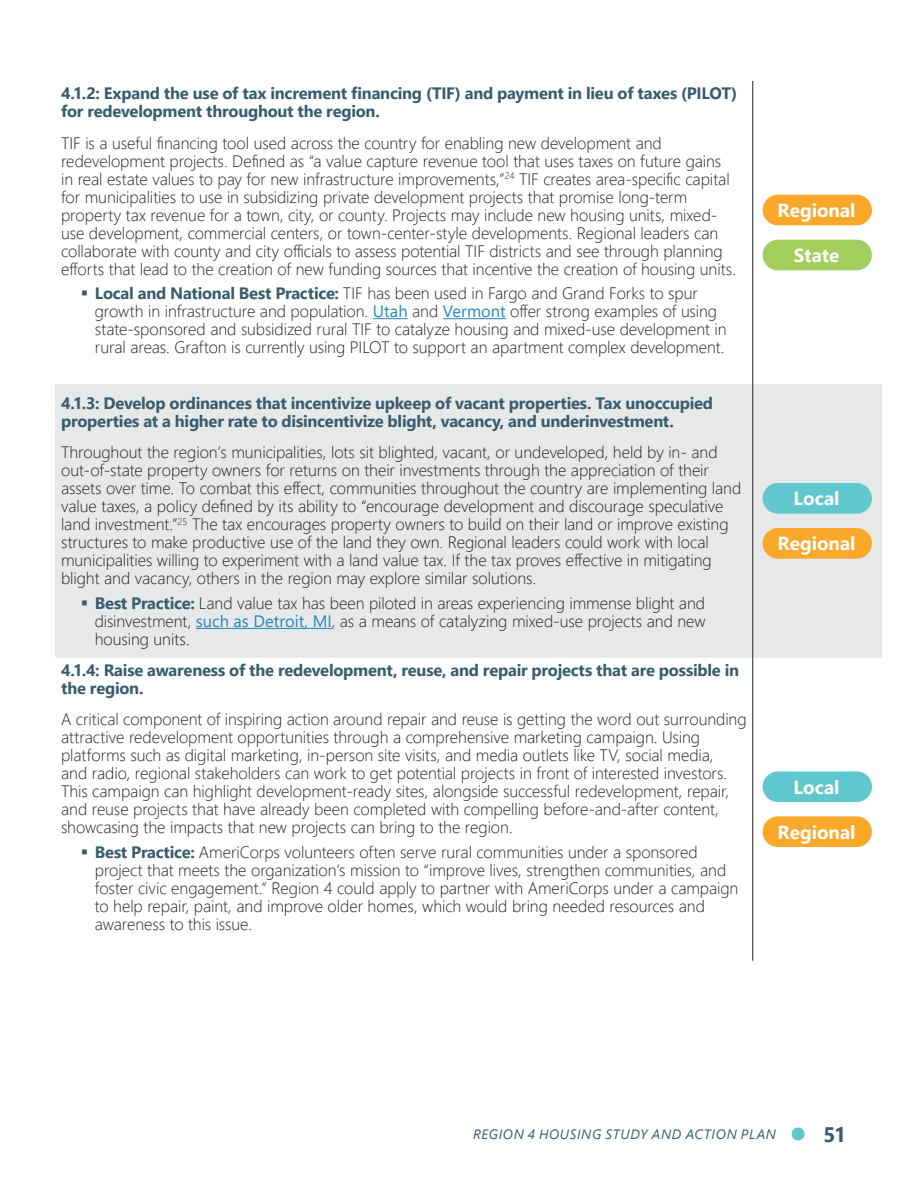
<style>
.page{position:relative;width:918px;height:1188px;background:#fff}
.page>*{position:absolute;margin:0;border:0;box-sizing:border-box;transform-origin:0 0}
.t1{font:700 21px "Segoe UI";color:#385c6f}
.t2{font:700 18.9px "Segoe UI";color:#fff}
.t3{font:300 16.5px/18px "Segoe UI";letter-spacing:-.005em;color:#231f20}
.t4{font:700 16.5px/18px "Segoe UI";letter-spacing:-.015em;color:#385c6f}
.t5{font:italic 13.5px "Segoe UI";letter-spacing:.045em;color:#385c6f}
.s1{color:#385c6f}
.s2{font-weight:700;color:#385c6f}
.s3{font-weight:400;color:#2385be}
</style>
<div class="page">
<div style="left:55px;top:384px;width:827px;height:274px;background:#e7e8e8"></div>
<hr style="left:753px;top:81px;width:1px;height:303px;background:#231f20">
<hr style="left:753px;top:384px;width:1px;height:274px;background:#231f20">
<hr style="left:753px;top:658px;width:1px;height:303px;background:#231f20">
<hr style="left:373px;top:318px;width:35px;height:1px;background:#2385be">
<hr style="left:443px;top:318px;width:63px;height:1px;background:#2385be">
<div style="left:763px;top:195px;width:109px;height:30px;background:#faa82a;border-radius:15px"></div>
<div style="left:763px;top:240px;width:109px;height:30px;background:#a2ce5e;border-radius:15px"></div>
<hr style="left:196px;top:628px;width:136px;height:1px;background:#2385be">
<div style="left:763px;top:483px;width:109px;height:31px;background:#60c7cc;border-radius:15px"></div>
<div style="left:763px;top:528px;width:109px;height:31px;background:#faa82a;border-radius:15px"></div>
<div style="left:763px;top:771px;width:109px;height:31px;background:#60c7cc;border-radius:15px"></div>
<div style="left:763px;top:816px;width:109px;height:31px;background:#faa82a;border-radius:15px"></div>
<div style="left:792px;top:1128px;width:13px;height:12px;background:#60c7cc;border-radius:50%"></div>
<p class="t4" style="left:61px;top:83px;width:678px">4.1.2: Expand the use of tax increment financing (TIF) and payment in lieu of taxes (PILOT) for redevelopment throughout the region.</p>
<p class="t3" style="left:61px;top:132px;width:676px">TIF is a useful financing tool used across the country for enabling new development and redevelopment projects. Defined as “a value capture revenue tool that uses taxes on future gains in real estate values to pay for new infrastructure improvements,”<sup>24</sup> TIF creates area-specific capital for municipalities to use in subsidizing private development projects that promise long-term property tax revenue for a town, city, or county. Projects may include new housing units, mixed&shy;use development, commercial centers, or town-center-style developments. Regional leaders can collaborate with county and city officials to assess potential TIF districts and see through planning efforts that lead to the creation of new funding sources that incentive the creation of housing units.</p>
<p class="t3" style="left:95px;top:283px;width:633px;text-indent:-14px"><span class="s1">▪</span> <span class="s2">Local and National Best Practice:</span> TIF has been used in Fargo and Grand Forks to spur growth in infrastructure and population. <span class="s3">Utah</span> and <span class="s3">Vermont</span> offer strong examples of using state-sponsored and subsidized rural TIF to catalyze housing and mixed-use development in rural areas. Grafton is currently using PILOT to support an apartment complex development.</p>
<p class="t4" style="left:61px;top:393px;width:654px">4.1.3: Develop ordinances that incentivize upkeep of vacant properties. Tax unoccupied properties at a higher rate to disincentivize blight, vacancy, and underinvestment.</p>
<p class="t3" style="left:61px;top:442px;width:682px">Throughout the region’s municipalities, lots sit blighted, vacant, or undeveloped, held by in- and out-of-state property owners for returns on their investments through the appreciation of their assets over time. To combat this effect, communities throughout the country are implementing land value taxes, a policy defined by its ability to “encourage development and discourage speculative land investment.”<sup>25</sup> The tax encourages property owners to build on their land or improve existing structures to make productive use of the land they own. Regional leaders could work with local municipalities willing to experiment with a land value tax. If the tax proves effective in mitigating blight and vacancy, others in the region may explore similar solutions.</p>
<p class="t3" style="left:95px;top:593px;width:612px;text-align:justify;text-indent:-14px"><span class="s1">▪</span> <span class="s2">Best Practice:</span> Land value tax has been piloted in areas experiencing immense blight and disinvestment, <span class="s3">such as Detroit, MI</span>, as a means of catalyzing mixed-use projects and new housing units.</p>
<p class="t4" style="left:61px;top:660px;width:680px">4.1.4: Raise awareness of the redevelopment, reuse, and repair projects that are possible in the region.</p>
<p class="t3" style="left:61px;top:709px;width:687px">A critical component of inspiring action around repair and reuse is getting the word out surrounding attractive redevelopment opportunities through a comprehensive marketing campaign. Using platforms such as digital marketing, in-person site visits, and media outlets like TV, social media,<br>and radio, regional stakeholders can work to get potential projects in front of interested investors.<br>This campaign can highlight development-ready sites, alongside successful redevelopment, repair, and reuse projects that have already been completed with compelling before-and-after content, showcasing the impacts that new projects can bring to the region.</p>
<p class="t3" style="left:95px;top:842px;width:645px;text-indent:-14px"><span class="s1">▪</span> <span class="s2">Best Practice:</span> AmeriCorps volunteers often serve rural communities under a sponsored project that meets the organization’s mission to “improve lives, strengthen communities, and foster civic engagement.” Region 4 could apply to partner with AmeriCorps under a campaign to help repair, paint, and improve older homes, which would bring needed resources and awareness to this issue.</p>
<p class="t2" style="left:778px;top:192px;width:80px">Regional</p>
<p class="t2" style="left:794px;top:237px;width:47px">State</p>
<p class="t2" style="left:794px;top:481px;width:47px">Local</p>
<p class="t2" style="left:778px;top:526px;width:80px">Regional</p>
<p class="t2" style="left:794px;top:769px;width:47px">Local</p>
<p class="t2" style="left:778px;top:814px;width:80px">Regional</p>
<p class="t5" style="left:473px;top:1121px;width:304px">REGION 4 HOUSING STUDY AND ACTION PLAN</p>
<p class="t1" style="left:824px;top:1114px;width:24px">51</p>
</div>
